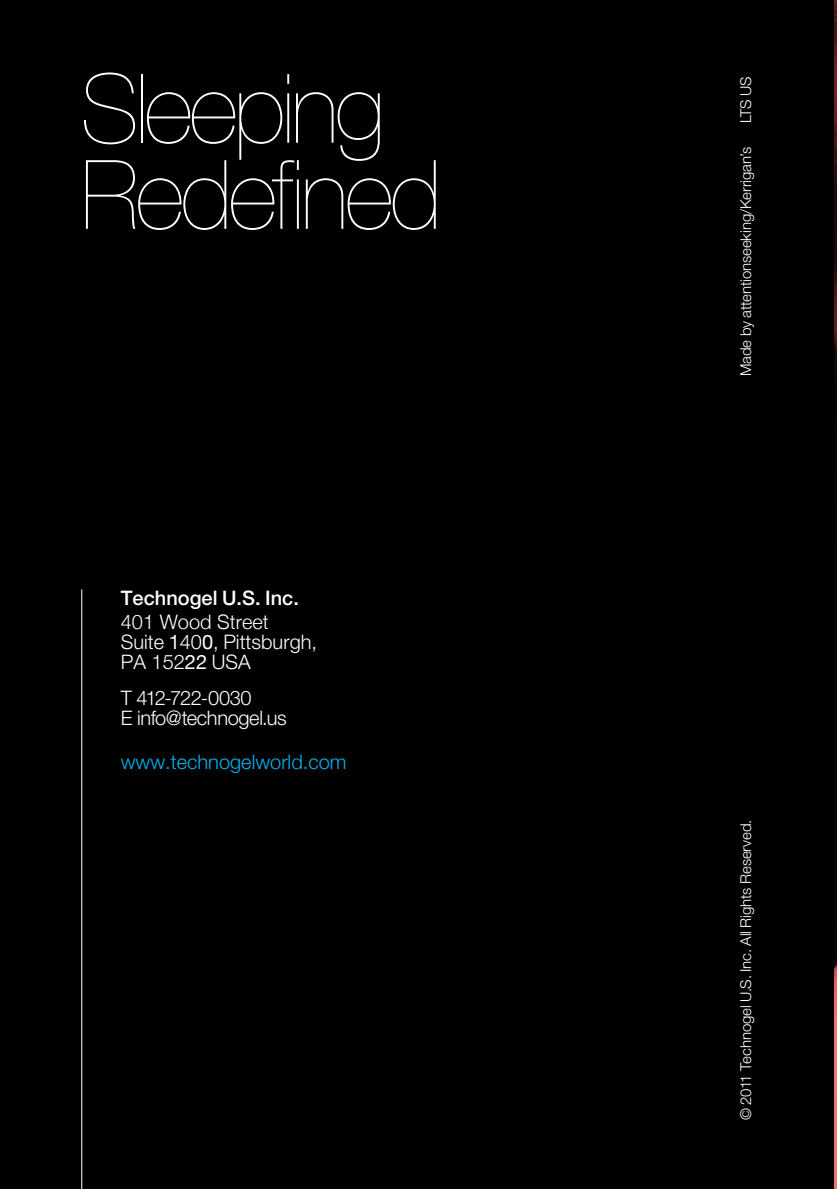
<style>
.page{position:relative;width:837px;height:1189px;background:#fff}
.page>*{position:absolute;margin:0;border:0;box-sizing:border-box;transform-origin:0 0}
.t1{font:200 96px/86px "Helvetica Neue";letter-spacing:-.035em;color:#fff}
.t2{font:300 20px/20px "Helvetica Neue";color:#fff}
.t3{font:300 20px/20px "Helvetica Neue";letter-spacing:-.02em;color:#fff}
.t4{font:300 20px "Helvetica Neue";color:#00b2ef}
.t5{font:500 20px "Helvetica Neue";color:#fff}
.t6{font:300 15px "Helvetica Neue";letter-spacing:-.01em;color:#fff}
.s1{font-weight:400}
</style>
<div class="page">
<div style="left:0;top:0;width:836px;height:1188px;background:#000"></div>
<img style="left:834px;top:0;width:2px;height:1188px">
<hr style="left:81px;top:589px;width:1px;height:599px;background:#fff">
<h1 class="t1" style="left:81px;top:64px;width:362px">Sleeping<br>Redefined</h1>
<p class="t6" style="left:736px;top:123px;width:48px;rotate:-90deg">LTS US</p>
<p class="t6" style="left:736px;top:376px;width:231px;rotate:-90deg">Made by attentionseeking/Kerrigan’s</p>
<h2 class="t5" style="left:121px;top:586px;width:180px">Technogel U.S. Inc.</h2>
<h2 class="t2" style="left:121px;top:610px;width:198px">401 Wood Street<br>Suite <span class="s1">1</span>40<span class="s1">0</span>, Pittsburgh,<br>PA 152<span class="s1">22</span> USA</h2>
<h2 class="t3" style="left:121px;top:687px;width:167px">T 412-722-0030<br>E info@technogel.us</h2>
<h2 class="t4" style="left:121px;top:749px;width:227px">www.technogelworld.com</h2>
<p class="t6" style="left:736px;top:1119px;width:302px;rotate:-90deg">© 2011 Technogel U.S. Inc. All Rights Reserved.</p>
</div>
